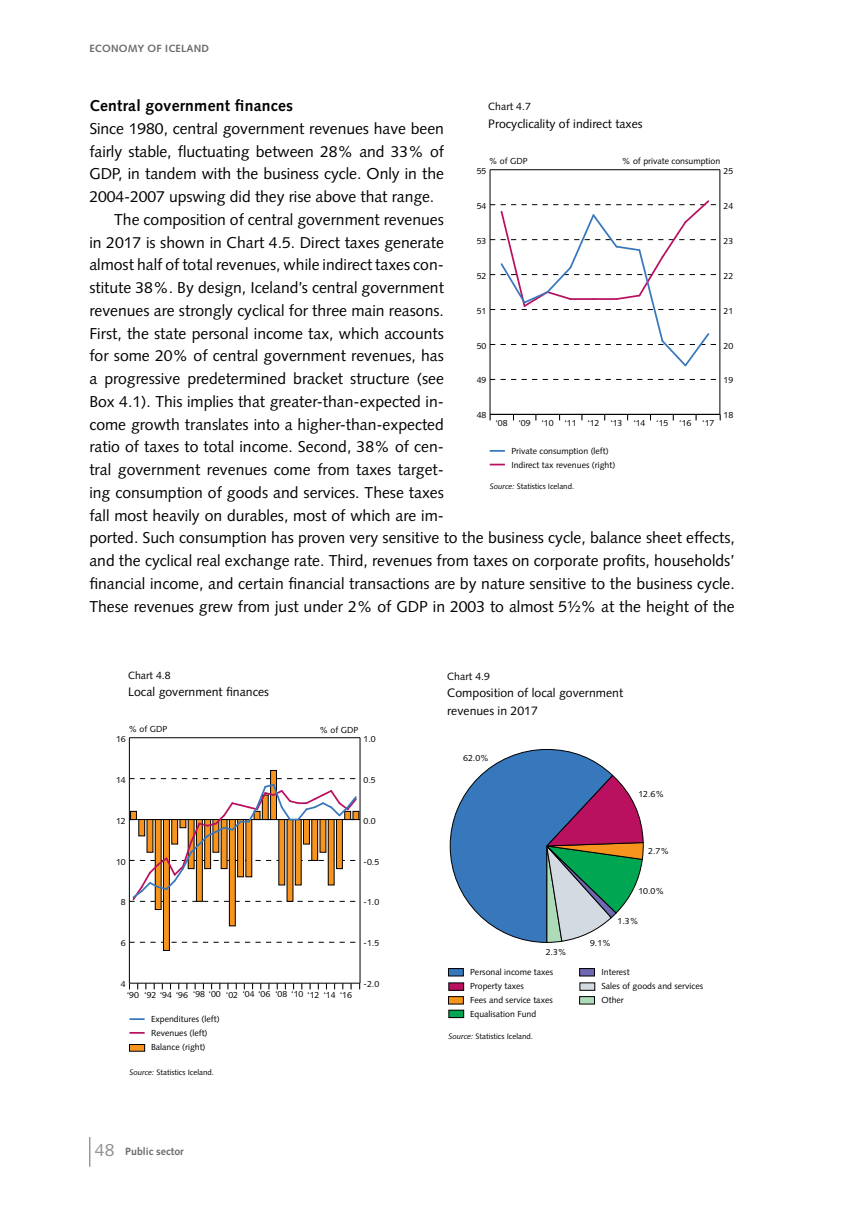
<style>
.page{position:relative;width:854px;height:1206px;background:#fff}
.page>*{position:absolute;margin:0;border:0;box-sizing:border-box;transform-origin:0 0}
.t1{font:17.5px "Syntax LT Std";color:#909091}
.t2{font:15.75px "Syntax LT Std";color:#000}
.t3{font:700 15.75px "Syntax LT Std";letter-spacing:.015em;color:#000}
.t4{font:12.25px/17.5px "Syntax LT Std";color:#000}
.t5{font:10.5px "Syntax LT Std";color:#000}
.t6{font:700 10.5px "Syntax LT Std";letter-spacing:.02em;color:#6a696b}
.t7{font:700 10.5px "Syntax LT Std";color:#6a696b}
.t8{font:8.75px/14px "Syntax LT Std";color:#000}
.t9{font:7.88px "Syntax LT Std";color:#000}
.s1{font-style:italic}
</style>
<div class="page">
<hr style="left:89px;top:1136px;width:1px;height:30px;background:#6a696b">
<svg style="left:129px;top:1018px;width:16px;height:2px"></svg>
<svg style="left:129px;top:1032px;width:16px;height:1px"></svg>
<hr style="left:129px;top:737px;width:1px;height:246px;background:#000">
<hr style="left:129px;top:982px;width:231px;height:1px;background:#000">
<svg style="left:129px;top:941px;width:227px;height:1px"></svg>
<hr style="left:129px;top:737px;width:231px;height:1px;background:#000">
<hr style="left:359px;top:737px;width:1px;height:246px;background:#000">
<div style="left:155px;top:819px;width:6px;height:90px;background:#f7941e"></div>
<div style="left:163px;top:819px;width:6px;height:131px;background:#f7941e"></div>
<div style="left:163px;top:819px;width:7px;height:131px;border:1px solid #000"></div>
<div style="left:229px;top:819px;width:6px;height:106px;background:#f7941e"></div>
<div style="left:229px;top:819px;width:6px;height:107px;border:1px solid #000"></div>
<div style="left:270px;top:770px;width:6px;height:49px;background:#f7941e"></div>
<div style="left:270px;top:770px;width:7px;height:50px;border:1px solid #000"></div>
<svg style="left:129px;top:778px;width:231px;height:124px"></svg>
<div style="left:129px;top:1044px;width:16px;height:7px;background:#f7941e"></div>
<div style="left:129px;top:1044px;width:16px;height:7px;border:1px solid #000"></div>
<svg style="left:449px;top:749px;width:194px;height:193px"></svg>
<div style="left:448px;top:968px;width:15px;height:8px;background:#3777bc"></div>
<div style="left:448px;top:968px;width:15px;height:8px;border:1px solid #000"></div>
<svg style="left:448px;top:982px;width:15px;height:8px"></svg>
<div style="left:448px;top:996px;width:15px;height:8px;background:#f7941e"></div>
<div style="left:448px;top:996px;width:15px;height:8px;border:1px solid #000"></div>
<div style="left:579px;top:968px;width:15px;height:8px;background:#6d68af"></div>
<div style="left:579px;top:968px;width:15px;height:8px;border:1px solid #000"></div>
<svg style="left:579px;top:982px;width:15px;height:8px"></svg>
<div style="left:579px;top:996px;width:15px;height:8px;background:#addab7"></div>
<div style="left:579px;top:996px;width:15px;height:8px;border:1px solid #000"></div>
<div style="left:448px;top:1010px;width:15px;height:7px;background:#00a651"></div>
<div style="left:448px;top:1009px;width:15px;height:8px;border:1px solid #000"></div>
<svg style="left:489px;top:450px;width:15px;height:2px"></svg>
<svg style="left:489px;top:463px;width:15px;height:2px"></svg>
<hr style="left:489px;top:170px;width:1px;height:244px;background:#000">
<hr style="left:490px;top:414px;width:229px;height:1px;background:#000">
<svg style="left:490px;top:379px;width:226px;height:1px"></svg>
<hr style="left:490px;top:169px;width:229px;height:1px;background:#000">
<hr style="left:719px;top:170px;width:1px;height:244px;background:#000">
<svg style="left:490px;top:199px;width:226px;height:169px"></svg>
<p class="t6" style="left:89px;top:42px;width:121px">ECONOMY OF ICELAND</p>
<p class="t3" style="left:89px;top:97px;width:205px">Central government finances</p>
<p class="t2" style="left:89px;top:119px;width:356px">Since 1980, central government revenues have been</p>
<p class="t2" style="left:89px;top:142px;width:356px">fairly stable, fluctuating between 28% and 33% of</p>
<p class="t2" style="left:89px;top:164px;width:356px">GDP, in tandem with the business cycle. Only in the</p>
<p class="t2" style="left:89px;top:187px;width:346px">2004-2007 upswing did they rise above that range.</p>
<p class="t2" style="left:114px;top:210px;width:331px">The composition of central government revenues</p>
<p class="t2" style="left:89px;top:233px;width:356px">in 2017 is shown in Chart 4.5. Direct taxes generate</p>
<p class="t2" style="left:89px;top:255px;width:356px">almost half of total revenues, while indirect taxes con-</p>
<p class="t2" style="left:89px;top:278px;width:356px">stitute 38%. By design, Iceland’s central government</p>
<p class="t2" style="left:89px;top:301px;width:356px">revenues are strongly cyclical for three main reasons.</p>
<p class="t2" style="left:89px;top:324px;width:356px">First, the state personal income tax, which accounts</p>
<p class="t2" style="left:89px;top:346px;width:356px">for some 20% of central government revenues, has</p>
<p class="t2" style="left:89px;top:369px;width:356px">a progressive predetermined bracket structure (see</p>
<p class="t2" style="left:89px;top:392px;width:356px">Box 4.1). This implies that greater-than-expected in-</p>
<p class="t2" style="left:89px;top:415px;width:356px">come growth translates into a higher-than-expected</p>
<p class="t2" style="left:89px;top:437px;width:356px">ratio of taxes to total income. Second, 38% of cen-</p>
<p class="t2" style="left:89px;top:460px;width:356px">tral government revenues come from taxes target-</p>
<p class="t2" style="left:89px;top:483px;width:356px">ing consumption of goods and services. These taxes</p>
<p class="t2" style="left:89px;top:506px;width:356px">fall most heavily on durables, most of which are im-</p>
<p class="t2" style="left:89px;top:528px;width:646px">ported. Such consumption has proven very sensitive to the business cycle, balance sheet effects,</p>
<p class="t2" style="left:89px;top:551px;width:646px">and the cyclical real exchange rate. Third, revenues from taxes on corporate profits, households’</p>
<p class="t2" style="left:89px;top:574px;width:646px">financial income, and certain financial transactions are by nature sensitive to the business cycle.</p>
<p class="t2" style="left:89px;top:597px;width:646px">These revenues grew from just under 2% of GDP in 2003 to almost 5½% at the height of the</p>
<p class="t5" style="left:488px;top:100px;width:44px">Chart 4.7</p>
<p class="t4" style="left:488px;top:115px;width:156px">Procyclicality of indirect taxes</p>
<p class="t8" style="left:621px;top:154px;width:100px">% of private consumption</p>
<p class="t8" style="left:488px;top:154px;width:40px">% of GDP</p>
<p class="t8" style="left:723px;top:164px;width:11px">25</p>
<p class="t8" style="left:476px;top:164px;width:11px">55</p>
<p class="t8" style="left:723px;top:199px;width:11px">24</p>
<p class="t8" style="left:476px;top:199px;width:11px">54</p>
<p class="t8" style="left:476px;top:234px;width:11px">53</p>
<p class="t8" style="left:723px;top:234px;width:11px">23</p>
<p class="t8" style="left:476px;top:269px;width:11px">52</p>
<p class="t8" style="left:723px;top:269px;width:11px">22</p>
<p class="t8" style="left:723px;top:303px;width:11px">21</p>
<p class="t8" style="left:476px;top:303px;width:11px">51</p>
<p class="t8" style="left:476px;top:338px;width:11px">50</p>
<p class="t8" style="left:723px;top:338px;width:11px">20</p>
<p class="t8" style="left:476px;top:373px;width:11px">49</p>
<p class="t8" style="left:723px;top:373px;width:11px">19</p>
<p class="t8" style="left:476px;top:408px;width:11px">48</p>
<p class="t8" style="left:723px;top:408px;width:11px">18</p>
<p class="t8" style="left:495px;top:416px;width:220px">‘08 ‘09 ‘10 ‘11 ‘12 ‘13 ‘14 ‘15 ‘16 ‘17</p>
<p class="t8" style="left:511px;top:444px;width:105px">Private consumption (left)<br>Indirect tax revenues (right)</p>
<p class="t9" style="left:489px;top:481px;width:86px"><span class="s1">Source:</span> Statistics Iceland.</p>
<p class="t5" style="left:128px;top:668px;width:44px">Chart 4.8</p>
<p class="t4" style="left:128px;top:683px;width:142px">Local government finances</p>
<p class="t8" style="left:128px;top:722px;width:40px">% of GDP</p>
<p class="t8" style="left:319px;top:723px;width:40px">% of GDP</p>
<p class="t8" style="left:116px;top:731px;width:11px">16</p>
<p class="t8" style="left:363px;top:731px;width:14px">1.0</p>
<p class="t8" style="left:116px;top:772px;width:11px">14</p>
<p class="t8" style="left:363px;top:772px;width:14px">0.5</p>
<p class="t8" style="left:116px;top:813px;width:11px">12</p>
<p class="t8" style="left:363px;top:813px;width:14px">0.0</p>
<p class="t8" style="left:116px;top:854px;width:11px">10</p>
<p class="t8" style="left:363px;top:854px;width:17px">-0.5</p>
<p class="t8" style="left:121px;top:895px;width:6px">8</p>
<p class="t8" style="left:363px;top:895px;width:17px">-1.0</p>
<p class="t8" style="left:121px;top:936px;width:6px">6</p>
<p class="t8" style="left:363px;top:936px;width:17px">-1.5</p>
<p class="t8" style="left:121px;top:977px;width:6px">4</p>
<p class="t8" style="left:363px;top:977px;width:17px">-2.0</p>
<p class="t8" style="left:127px;top:987px;width:226px">‘90 ‘92 ‘94 ‘96 ‘98 ‘00 ‘02 ‘04 ‘06 ‘08 ‘10 ‘12 ‘14 ‘16</p>
<p class="t8" style="left:151px;top:1012px;width:70px">Expenditures (left)<br>Revenues (left)<br>Balance (right)</p>
<p class="t9" style="left:129px;top:1067px;width:86px"><span class="s1">Source:</span> Statistics Iceland.</p>
<p class="t1" style="left:95px;top:1139px;width:21px">48</p>
<p class="t7" style="left:125px;top:1145px;width:60px">Public sector</p>
<p class="t5" style="left:447px;top:670px;width:44px">Chart 4.9</p>
<p class="t4" style="left:447px;top:684px;width:177px">Composition of local government revenues in 2017</p>
<p class="t8" style="left:463px;top:751px;width:27px">62.0%</p>
<p class="t8" style="left:545px;top:944px;width:22px">2.3%</p>
<p class="t8" style="left:638px;top:787px;width:27px">12.6%</p>
<p class="t8" style="left:648px;top:844px;width:22px">2.7%</p>
<p class="t8" style="left:638px;top:883px;width:27px">10.0%</p>
<p class="t8" style="left:590px;top:936px;width:22px">9.1%</p>
<p class="t8" style="left:617px;top:913px;width:22px">1.3%</p>
<p class="t8" style="left:470px;top:965px;width:85px">Personal income taxes</p>
<p class="t8" style="left:601px;top:965px;width:30px">Interest</p>
<p class="t8" style="left:470px;top:979px;width:55px">Property taxes</p>
<p class="t8" style="left:601px;top:979px;width:103px">Sales of goods and services</p>
<p class="t8" style="left:470px;top:993px;width:84px">Fees and service taxes</p>
<p class="t8" style="left:601px;top:993px;width:24px">Other</p>
<p class="t8" style="left:470px;top:1007px;width:68px">Equalisation Fund</p>
<p class="t9" style="left:448px;top:1031px;width:86px"><span class="s1">Source:</span> Statistics Iceland.</p>
</div>
